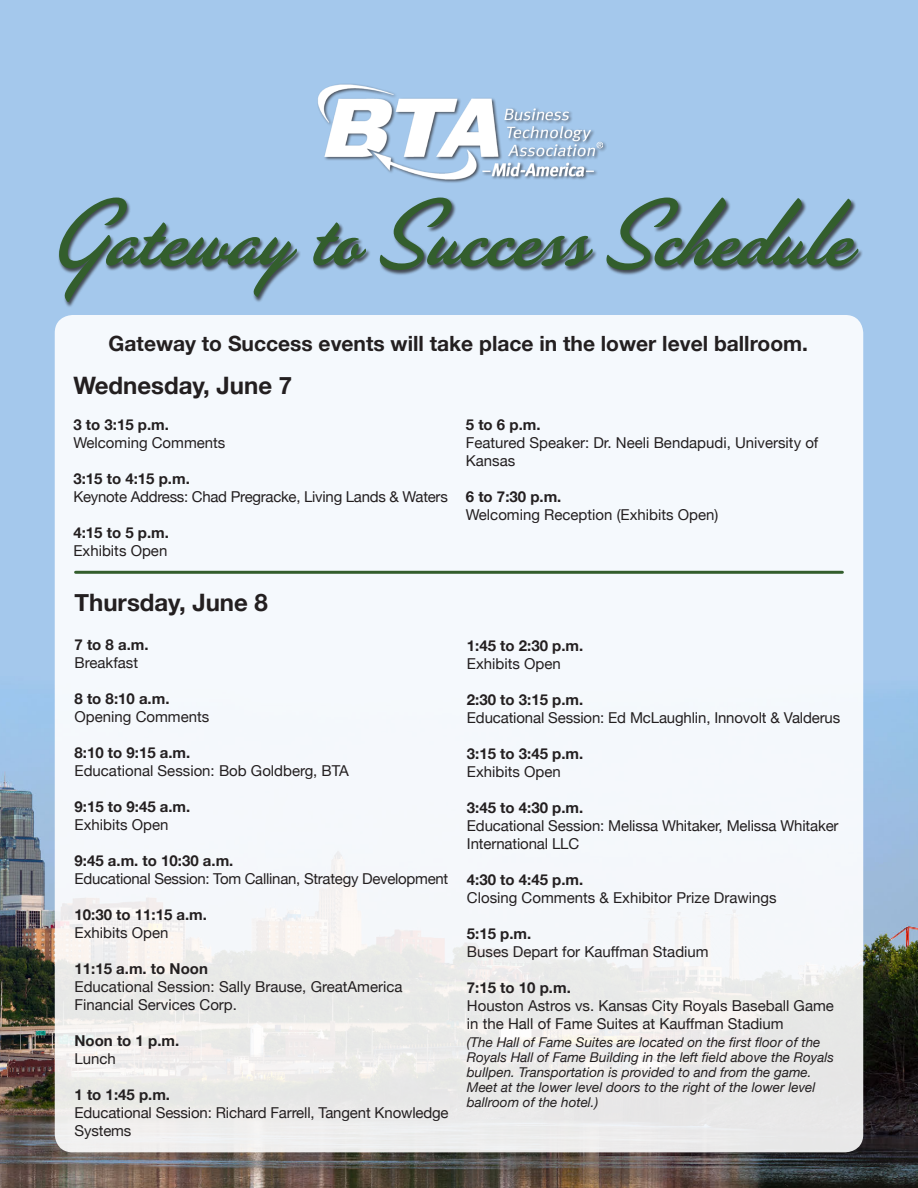
<style>
.page{position:relative;width:918px;height:1188px;background:#fff}
.page>*{position:absolute;margin:0;border:0;box-sizing:border-box;transform-origin:0 0}
.t1{font:97.5px "Las Vegas Fabulous";color:#335e2d}
.t2{font:700 24px "Helvetica Neue";color:#231f20}
.t3{font:700 21px "Helvetica Neue";color:#231f20}
.t4{font:15px/18px "Helvetica Neue";color:#231f20}
.t5{font:700 15px "Helvetica Neue";color:#231f20}
.t6{font:15px "Helvetica Neue";letter-spacing:-.02em;color:#231f20}
.t7{font:italic 13.5px/15px "Helvetica Neue";color:#231f20}
</style>
<div class="page">
<img style="left:0;top:0;width:918px;height:1188px">
<div style="left:317px;top:83px;width:290px;height:100px;background:#231f20;opacity:.75"></div>
<img style="left:318px;top:81px;width:284px;height:106px">
<div style="left:55px;top:315px;width:808px;height:837px;background:linear-gradient(to bottom,#f8fdff,#eeeded);border-radius:18px"></div>
<hr style="left:76px;top:571px;width:766px;height:3px;background:#335e2d">
<div style="left:58px;top:197px;width:805px;height:111px;background:#231f20;opacity:.75"></div>
<p class="t1" style="left:54px;top:180px;width:796px">Gateway to Success Schedule</p>
<p class="t3" style="left:109px;top:327px;width:701px">Gateway to Success events will take place in the lower level ballroom.</p>
<p class="t2" style="left:73px;top:367px;width:220px">Wednesday, June 7</p>
<p class="t5" style="left:73px;top:413px;width:97px">3 to 3:15 p.m.</p>
<p class="t4" style="left:73px;top:435px;width:153px">Welcoming Comments</p>
<p class="t5" style="left:73px;top:467px;width:118px">3:15 to 4:15 p.m.</p>
<p class="t6" style="left:73px;top:486px;width:376px">Keynote Address: Chad Pregracke, Living Lands &amp; Waters</p>
<p class="t5" style="left:73px;top:521px;width:97px">4:15 to 5 p.m.</p>
<p class="t4" style="left:73px;top:543px;width:95px">Exhibits Open</p>
<p class="t2" style="left:75px;top:584px;width:195px">Thursday, June 8</p>
<p class="t5" style="left:75px;top:633px;width:76px">7 to 8 a.m.</p>
<p class="t4" style="left:75px;top:655px;width:65px">Breakfast</p>
<p class="t5" style="left:75px;top:687px;width:97px">8 to 8:10 a.m.</p>
<p class="t4" style="left:75px;top:709px;width:136px">Opening Comments</p>
<p class="t5" style="left:75px;top:741px;width:117px">8:10 to 9:15 a.m.</p>
<p class="t4" style="left:75px;top:763px;width:276px">Educational Session: Bob Goldberg, BTA</p>
<p class="t5" style="left:75px;top:795px;width:117px">9:15 to 9:45 a.m.</p>
<p class="t4" style="left:75px;top:817px;width:95px">Exhibits Open</p>
<p class="t5" style="left:75px;top:849px;width:160px">9:45 a.m. to 10:30 a.m.</p>
<p class="t6" style="left:75px;top:868px;width:375px">Educational Session: Tom Callinan, Strategy Development</p>
<p class="t5" style="left:75px;top:903px;width:134px">10:30 to 11:15 a.m.</p>
<p class="t4" style="left:75px;top:925px;width:95px">Exhibits Open</p>
<p class="t5" style="left:75px;top:957px;width:135px">11:15 a.m. to Noon</p>
<p class="t4" style="left:75px;top:979px;width:330px">Educational Session: Sally Brause, GreatAmerica</p>
<p class="t4" style="left:75px;top:997px;width:164px">Financial Services Corp.</p>
<p class="t5" style="left:75px;top:1029px;width:106px">Noon to 1 p.m.</p>
<p class="t4" style="left:75px;top:1051px;width:43px">Lunch</p>
<p class="t5" style="left:75px;top:1083px;width:97px">1 to 1:45 p.m.</p>
<p class="t4" style="left:75px;top:1105px;width:376px">Educational Session: Richard Farrell, Tangent Knowledge<br>Systems</p>
<p class="t5" style="left:466px;top:413px;width:76px">5 to 6 p.m.</p>
<p class="t4" style="left:466px;top:435px;width:354px">Featured Speaker: Dr. Neeli Bendapudi, University of<br>Kansas</p>
<p class="t5" style="left:466px;top:485px;width:97px">6 to 7:30 p.m.</p>
<p class="t4" style="left:466px;top:507px;width:254px">Welcoming Reception (Exhibits Open)</p>
<p class="t5" style="left:467px;top:633px;width:118px">1:45 to 2:30 p.m.</p>
<p class="t4" style="left:467px;top:655px;width:95px">Exhibits Open</p>
<p class="t5" style="left:467px;top:687px;width:118px">2:30 to 3:15 p.m.</p>
<p class="t4" style="left:467px;top:709px;width:375px">Educational Session: Ed McLaughlin, Innovolt &amp; Valderus</p>
<p class="t5" style="left:467px;top:741px;width:118px">3:15 to 3:45 p.m.</p>
<p class="t4" style="left:467px;top:763px;width:95px">Exhibits Open</p>
<p class="t5" style="left:467px;top:795px;width:118px">3:45 to 4:30 p.m.</p>
<p class="t4" style="left:467px;top:817px;width:373px">Educational Session: Melissa Whitaker, Melissa Whitaker<br>International LLC</p>
<p class="t5" style="left:467px;top:867px;width:118px">4:30 to 4:45 p.m.</p>
<p class="t4" style="left:467px;top:889px;width:311px">Closing Comments &amp; Exhibitor Prize Drawings</p>
<p class="t5" style="left:467px;top:921px;width:66px">5:15 p.m.</p>
<p class="t4" style="left:467px;top:943px;width:243px">Buses Depart for Kauffman Stadium</p>
<p class="t5" style="left:467px;top:975px;width:105px">7:15 to 10 p.m.</p>
<p class="t4" style="left:467px;top:997px;width:368px">Houston Astros vs. Kansas City Royals Baseball Game in the Hall of Fame Suites at Kauffman Stadium</p>
<p class="t7" style="left:467px;top:1035px;width:369px">(The Hall of Fame Suites are located on the first floor of the Royals Hall of Fame Building in the left field above the Royals bullpen. Transportation is provided to and from the game.<br>Meet at the lower level doors to the right of the lower level ballroom of the hotel.)</p>
</div>
